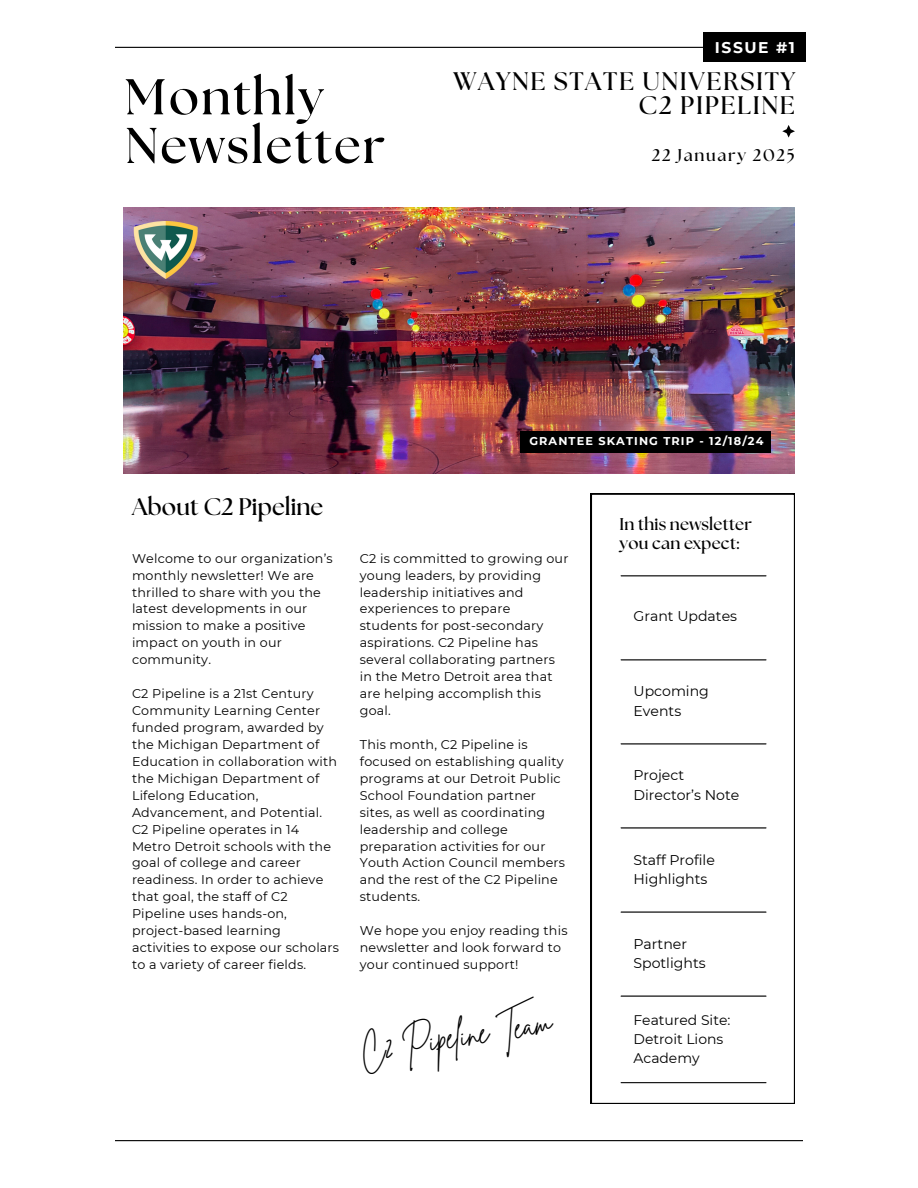
<style>
.page{position:relative;width:918px;height:1188px;background:#fff}
.page>*{position:absolute;margin:0;border:0;box-sizing:border-box;transform-origin:0 0}
.t1{font:700 50.25px/48.8px "The Seasons";letter-spacing:.04em;color:#000}
.t2{font:31.35px "Brittany Signature";color:#000}
.t3{font:700 25.35px/24.3px "The Seasons";letter-spacing:.065em;color:#000;text-align:right}
.t4{font:700 24px "The Seasons";color:#000}
.t5{font:700 16.95px/19px "The Seasons";letter-spacing:.01em;color:#000}
.t6{font:700 16.95px "The Seasons";letter-spacing:.1em;color:#000}
.t7{font:700 15.45px "Montserrat";letter-spacing:.1em;color:#fff}
.t8{font:14.1px/19.2px "Montserrat";color:#000}
.t9{font:13.95px/19.2px "Montserrat";color:#000}
.t10{font:12.75px/17px "Montserrat";letter-spacing:.015em;color:#000}
.t11{font:700 11.25px "Montserrat";letter-spacing:.1em;color:#fff}
</style>
<div class="page">
<hr style="left:115px;top:47px;width:688px;height:1px;background:#000">
<hr style="left:115px;top:1140px;width:688px;height:1px;background:#000">
<svg style="left:782px;top:125px;width:13px;height:13px"></svg>
<img style="left:123px;top:208px;width:672px;height:265px">
<svg style="left:591px;top:494px;width:204px;height:609px"></svg>
<hr style="left:621px;top:575px;width:145px;height:1px;background:#000">
<hr style="left:621px;top:659px;width:145px;height:1px;background:#000">
<hr style="left:621px;top:743px;width:145px;height:1px;background:#000">
<hr style="left:621px;top:827px;width:145px;height:2px;background:#000">
<hr style="left:621px;top:911px;width:145px;height:2px;background:#000">
<hr style="left:621px;top:996px;width:145px;height:1px;background:#000">
<hr style="left:621px;top:1082px;width:145px;height:1px;background:#000">
<img style="left:132px;top:221px;width:67px;height:58px">
<div style="left:703px;top:32px;width:103px;height:30px;background:#000"></div>
<div style="left:520px;top:431px;width:251px;height:22px;background:#000"></div>
<p class="t7" style="left:715px;top:38px;width:82px">ISSUE #1</p>
<p class="t1" style="left:125px;top:75px;width:262px">Monthly<br>Newsletter</p>
<p class="t3" style="left:453px;top:70px;width:343px">WAYNE STATE UNIVERSITY<br>C2 PIPELINE</p>
<h2 class="t6" style="left:652px;top:147px;width:145px">22 January 2025</h2>
<h4 class="t4" style="left:132px;top:496px;width:193px">About C2 Pipeline</h4>
<p class="t10" style="left:132px;top:550px;width:202px">Welcome to our organization’s monthly newsletter! We are thrilled to share with you the latest developments in our mission to make a positive impact on youth in our community.</p>
<h3 class="t10" style="left:132px;top:685px;width:209px">C2 Pipeline is a 21st Century<br>Community Learning Center funded program, awarded by the Michigan Department of<br>Education in collaboration with the Michigan Department of<br>Lifelong Education,<br>Advancement, and Potential.<br>C2 Pipeline operates in 14<br>Metro Detroit schools with the goal of college and career readiness. In order to achieve that goal, the staff of C2<br>Pipeline uses hands-on, project-based learning activities to expose our scholars to a variety of career fields.</h3>
<p class="t11" style="left:529px;top:434px;width:236px">GRANTEE SKATING TRIP - 12/18/24</p>
<h1 class="t10" style="left:360px;top:550px;width:210px">C2 is committed to growing our young leaders, by providing leadership initiatives and experiences to prepare students for post-secondary aspirations. C2 Pipeline has several collaborating partners in the Metro Detroit area that are helping accomplish this goal.</h1>
<h5 class="t10" style="left:360px;top:736px;width:207px">This month, C2 Pipeline is focused on establishing quality programs at our Detroit Public<br>School Foundation partner sites, as well as coordinating leadership and college preparation activities for our<br>Youth Action Council members and the rest of the C2 Pipeline students.</h5>
<p class="t10" style="left:360px;top:922px;width:209px">We hope you enjoy reading this newsletter and look forward to your continued support!</p>
<p class="t2" style="left:357px;top:1031px;width:195px;rotate:-9deg">C2 Pipeline Team</p>
<h5 class="t5" style="left:620px;top:515px;width:134px">In this newsletter you can expect:</h5>
<p class="t8" style="left:634px;top:607px;width:105px">Grant Updates</p>
<p class="t8" style="left:634px;top:682px;width:77px">Upcoming<br>Events</p>
<p class="t8" style="left:634px;top:766px;width:107px">Project<br>Director’s Note</p>
<p class="t8" style="left:634px;top:850px;width:83px">Staff Profile<br>Highlights</p>
<p class="t8" style="left:634px;top:934px;width:74px">Partner<br>Spotlights</p>
<p class="t9" style="left:634px;top:1010px;width:98px">Featured Site:<br>Detroit Lions<br>Academy</p>
</div>
